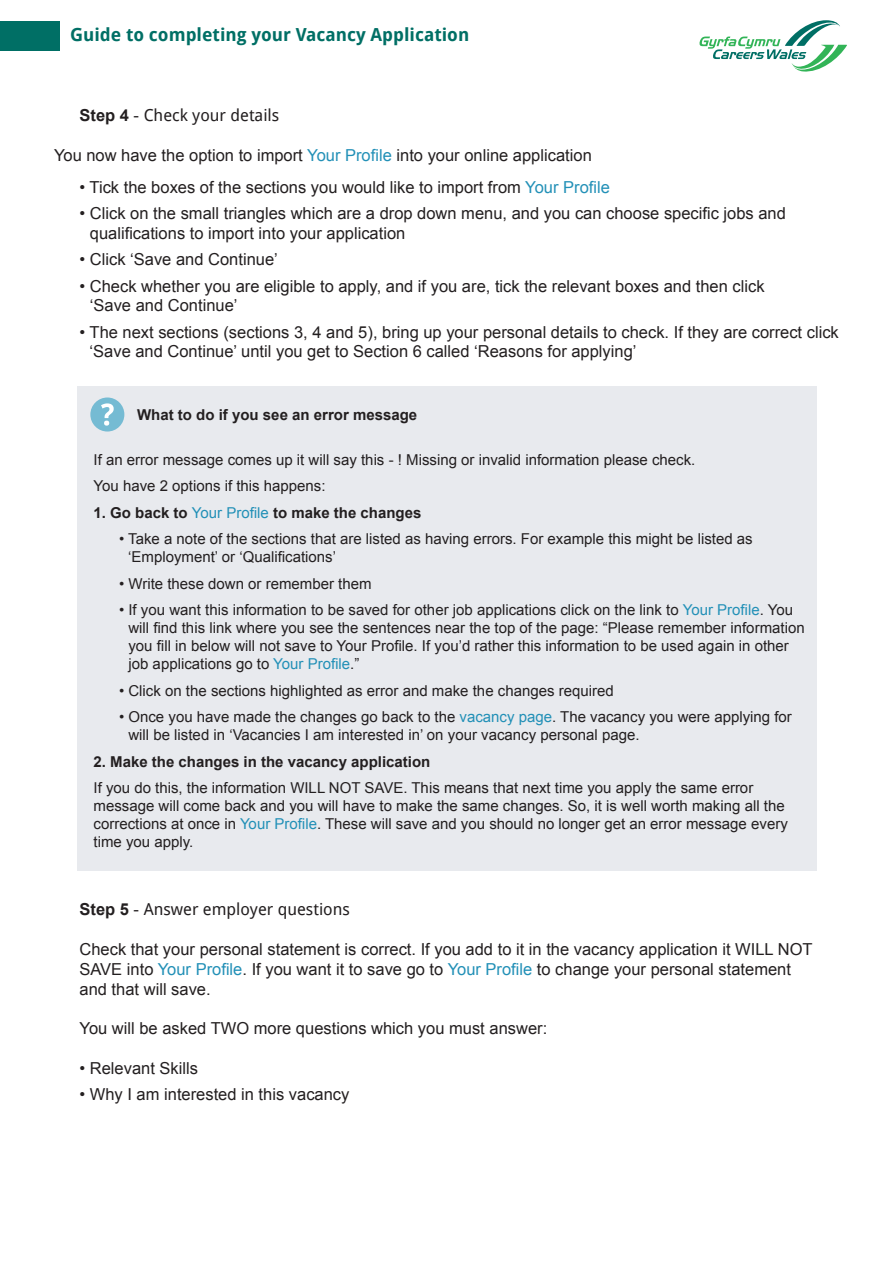
<style>
.page{position:relative;width:893px;height:1263px;background:#fff}
.page>*{position:absolute;margin:0;border:0;box-sizing:border-box;transform-origin:0 0}
.t1{font:700 18px "Droid Sans";color:#006f65}
.t2{font:16.5px/19.8px "Arial";color:#231f20}
.t3{font:16.5px "Droid Sans";color:#231f20}
.t4{font:15px/18px "Arial";color:#231f20}
.t5{font:700 15px "Arial";color:#231f20}
.s1{font-family:"Arial";font-weight:700}
.s2{font-family:"Arial"}
.s3{color:#2290b7}
.s4{font-weight:400;color:#2290b7}
</style>
<div class="page">
<div style="left:77px;top:386px;width:739px;height:485px;background:#e8eaee"></div>
<div style="left:90px;top:397px;width:34px;height:34px;background:#75bbd3;border-radius:50%"></div>
<svg style="left:101px;top:403px;width:13px;height:23px"></svg>
<svg style="left:699px;top:20px;width:148px;height:52px"></svg>
<div style="left:0;top:21px;width:60px;height:30px;background:#006f65"></div>
<p class="t1" style="left:70px;top:23px;width:401px">Guide to completing your Vacancy Application</p>
<p class="t3" style="left:80px;top:105px;width:201px"><span class="s1">Step 4</span> <span class="s2">-</span> Check your details</p>
<p class="t2" style="left:54px;top:145px;width:539px">You now have the option to import <span class="s3">Your Profile</span> into your online application</p>
<p class="t2" style="left:80px;top:178px;width:532px">• Tick the boxes of the sections you would like to import from <span class="s3">Your Profile</span></p>
<p class="t2" style="left:90px;top:204px;width:698px;text-indent:-10px">• Click on the small triangles which are a drop down menu, and you can choose specific jobs and qualifications to import into your application</p>
<p class="t2" style="left:80px;top:250px;width:200px">• Click ‘Save and Continue’</p>
<p class="t2" style="left:90px;top:276px;width:676px;text-indent:-10px">• Check whether you are eligible to apply, and if you are, tick the relevant boxes and then click ‘Save and Continue’</p>
<p class="t2" style="left:90px;top:322px;width:751px;text-indent:-10px">• The next sections (sections 3, 4 and 5), bring up your personal details to check. If they are correct click ‘Save and Continue’ until you get to Section 6 called ‘Reasons for applying’</p>
<p class="t5" style="left:137px;top:405px;width:282px">What to do if you see an error message</p>
<p class="t4" style="left:94px;top:446px;width:603px;line-height:26.5px">If an error message comes up it will say this - ! Missing or invalid information please check.<br>You have 2 options if this happens:</p>
<p class="t5" style="left:94px;top:502px;width:329px">1. Go back to <span class="s4">Your Profile</span> to make the changes</p>
<p class="t4" style="left:128px;top:530px;width:626px;text-indent:-9px">• Take a note of the sections that are listed as having errors. For example this might be listed as ‘Employment’ or ‘Qualifications’</p>
<p class="t4" style="left:119px;top:574px;width:254px">• Write these down or remember them</p>
<p class="t4" style="left:128px;top:601px;width:678px;text-indent:-9px">• If you want this information to be saved for other job applications click on the link to <span class="s3">Your Profile</span>. You will find this link where you see the sentences near the top of the page: “Please remember information you fill in below will not save to Your Profile. If you’d rather this information to be used again in other job applications go to <span class="s3">Your Profile</span>.”</p>
<p class="t4" style="left:119px;top:681px;width:496px">• Click on the sections highlighted as error and make the changes required</p>
<p class="t4" style="left:128px;top:708px;width:665px;text-indent:-9px">• Once you have made the changes go back to the <span class="s3">vacancy page</span>. The vacancy you were applying for will be listed in ‘Vacancies I am interested in’ on your vacancy personal page.</p>
<p class="t5" style="left:94px;top:751px;width:338px">2. Make the changes in the vacancy application</p>
<p class="t4" style="left:94px;top:779px;width:696px">If you do this, the information WILL NOT SAVE. This means that next time you apply the same error message will come back and you will have to make the same changes. So, it is well worth making all the corrections at once in <span class="s3">Your Profile</span>. These will save and you should no longer get an error message every time you apply.</p>
<p class="t3" style="left:80px;top:899px;width:272px"><span class="s1">Step 5</span> <span class="s2">-</span> Answer employer questions</p>
<p class="t2" style="left:80px;top:939px;width:735px">Check that your personal statement is correct. If you add to it in the vacancy application it WILL NOT<br>SAVE into <span class="s3">Your Profile</span>. If you want it to save go to <span class="s3">Your Profile</span> to change your personal statement and that will save.</p>
<p class="t2" style="left:80px;top:1019px;width:469px">You will be asked TWO more questions which you must answer:</p>
<p class="t2" style="left:80px;top:1058px;width:120px">• Relevant Skills</p>
<p class="t2" style="left:80px;top:1084px;width:271px">• Why I am interested in this vacancy</p>
</div>
